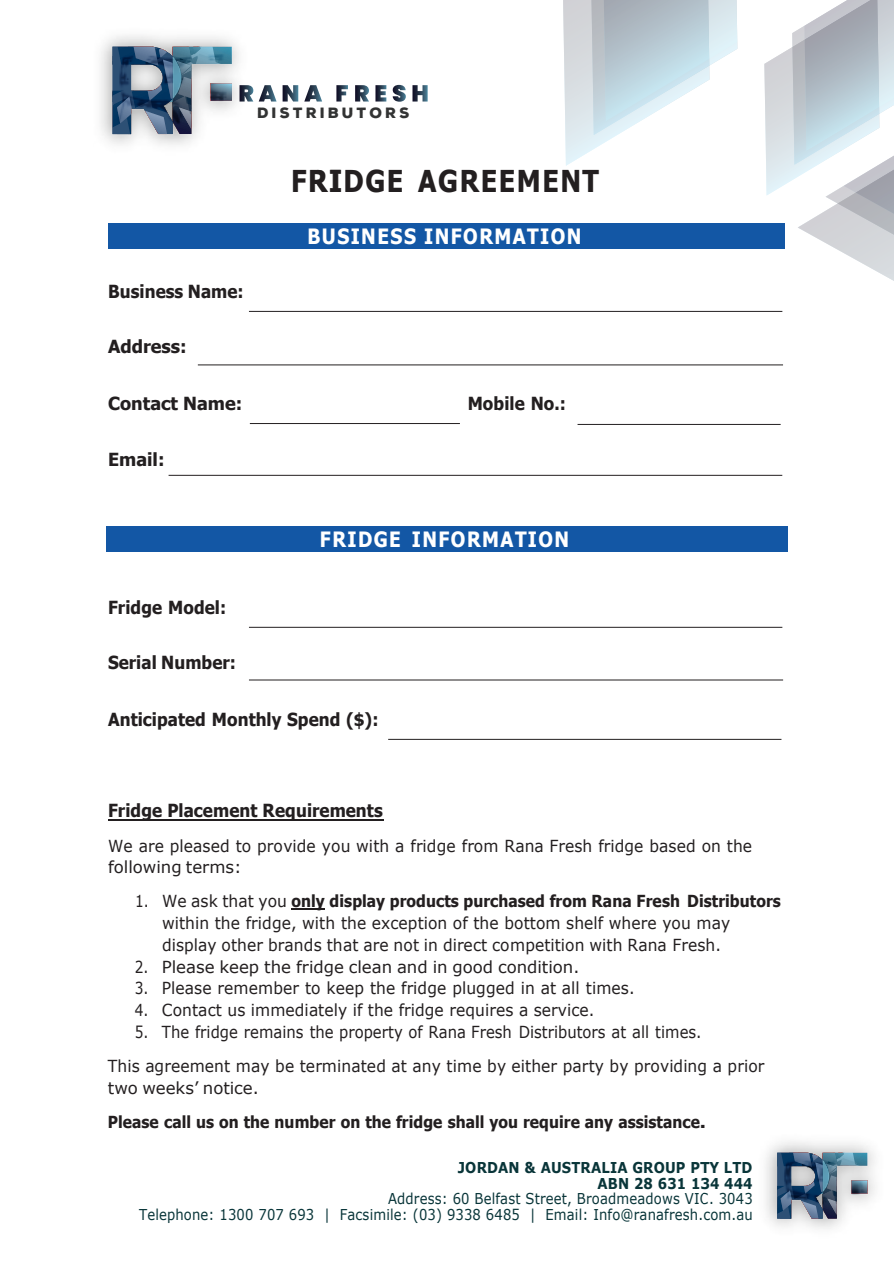
<style>
.page{position:relative;width:894px;height:1264px;background:#fff}
.page>*{position:absolute;margin:0;border:0;box-sizing:border-box;transform-origin:0 0}
.t1{font:700 30px "Tahoma";letter-spacing:.055em;color:#231f20;scale:.89 1}
.t2{font:700 21px "Tahoma";letter-spacing:.075em;color:#fff;scale:.9 1}
.t3{font:700 18px "Tahoma";letter-spacing:.005em;color:#231f20;scale:.94 1}
.t4{font:700 18px "Tahoma";letter-spacing:.005em;color:#231f20}
.t5{font:16.5px/34px "Verdana";color:#231f20;scale:.83 1}
.t6{font:16.5px/21.6px "Verdana";color:#231f20;scale:.94 1}
.t7{font:700 16.5px "Tahoma";letter-spacing:.005em;color:#231f20;scale:.94 1}
.t8{font:16.5px "Verdana";color:#231f20}
.t9{font:15px/15.8px "Verdana";letter-spacing:.01em;color:#093539;text-align:right;scale:.88 1}
.t10{font:700 15px/15.8px "Verdana";letter-spacing:.01em;color:#093539;text-align:right;scale:.88 1}
.t11{font:900 14.4px "Nexa Rust Sans";letter-spacing:.21em;color:#323333}
.s1{font-family:"Verdana";font-weight:400}
</style>
<div class="page">
<div style="left:108px;top:223px;width:676px;height:26px;background:#1357a5"></div>
<hr style="left:250px;top:423px;width:210px;height:1px;background:#231f20">
<hr style="left:249px;top:311px;width:533px;height:1px;background:#231f20">
<hr style="left:198px;top:364px;width:584px;height:1px;background:#231f20">
<hr style="left:249px;top:626px;width:533px;height:1px;background:#231f20">
<hr style="left:249px;top:679px;width:534px;height:1px;background:#231f20">
<hr style="left:388px;top:738px;width:393px;height:1px;background:#231f20">
<div style="left:106px;top:526px;width:681px;height:25px;background:#1357a5"></div>
<hr style="left:108px;top:818px;width:275px;height:2px;background:#231f20">
<hr style="left:291px;top:908px;width:34px;height:1px;background:#231f20">
<hr style="left:168px;top:475px;width:614px;height:1px;background:#231f20">
<hr style="left:577px;top:424px;width:203px;height:1px;background:#231f20">
<svg style="left:563px;top:0;width:175px;height:166px"></svg>
<svg style="left:764px;top:0;width:129px;height:280px"></svg>
<svg style="left:343px;top:85px;width:5px;height:11px"></svg>
<svg style="left:355px;top:85px;width:14px;height:16px"></svg>
<svg style="left:375px;top:85px;width:11px;height:16px"></svg>
<svg style="left:392px;top:85px;width:14px;height:17px"></svg>
<svg style="left:412px;top:85px;width:15px;height:16px"></svg>
<img style="left:100px;top:35px;width:243px;height:110px">
<img style="left:765px;top:1141px;width:110px;height:88px">
<p class="t11" style="left:257px;top:103px;width:154px">DISTRIBUTORS</p>
<h1 class="t1" style="left:291px;top:160px;width:347px">FRIDGE AGREEMENT</h1>
<p class="t3" style="left:108px;top:278px;width:146px">Business Name:</p>
<p class="t4" style="left:108px;top:334px;width:80px">Address:</p>
<p class="t2" style="left:307px;top:221px;width:306px">BUSINESS INFORMATION</p>
<p class="t4" style="left:108px;top:391px;width:135px">Contact Name:</p>
<p class="t3" style="left:467px;top:391px;width:106px">Mobile No.:</p>
<p class="t4" style="left:108px;top:447px;width:58px">Email:</p>
<p class="t3" style="left:108px;top:594px;width:127px">Fridge Model:</p>
<p class="t3" style="left:108px;top:650px;width:138px">Serial Number:</p>
<p class="t2" style="left:320px;top:524px;width:278px">FRIDGE INFORMATION</p>
<p class="t3" style="left:108px;top:706px;width:289px">Anticipated Monthly Spend ($):</p>
<p class="t3" style="left:108px;top:798px;width:293px">Fridge Placement Requirements</p>
<p class="t6" style="left:108px;top:834px;width:686px">We are pleased to provide you with a fridge from Rana Fresh fridge based on the following terms:</p>
<p class="t7" style="left:135px;top:889px;width:688px"><span class="s1">1. We ask that you</span> only display products purchased from Rana Fresh Distributors</p>
<p class="t6" style="left:162px;top:911px;width:605px">within the fridge, with the exception of the bottom shelf where you may display other brands that are not in direct competition with Rana Fresh.</p>
<p class="t5" style="left:135px;top:949px;width:537px">2. Please keep the fridge clean and in good condition.</p>
<p class="t5" style="left:135px;top:971px;width:603px">3. Please remember to keep the fridge plugged in at all times.</p>
<p class="t5" style="left:135px;top:992px;width:555px">4. Contact us immediately if the fridge requires a service.</p>
<p class="t5" style="left:108px;top:1014px;width:792px;text-indent:27px">5. The fridge remains the property of Rana Fresh Distributors at all times.<br>This agreement may be terminated at any time by either party by providing a prior</p>
<p class="t8" style="left:108px;top:1076px;width:152px">two weeks’ notice.</p>
<p class="t7" style="left:108px;top:1109px;width:636px">Please call us on the number on the fridge shall you require any assistance.</p>
<p class="t10" style="left:458px;top:1158px;width:336px">JORDAN &amp; AUSTRALIA GROUP PTY LTD<br>ABN 28 631 134 444</p>
<p class="t9" style="left:139px;top:1190px;width:698px">Address: 60 Belfast Street, Broadmeadows VIC. 3043<br>Telephone: 1300 707 693 | Facsimile: (03) 9338 6485 | Email: Info@ranafresh.com.au</p>
</div>
